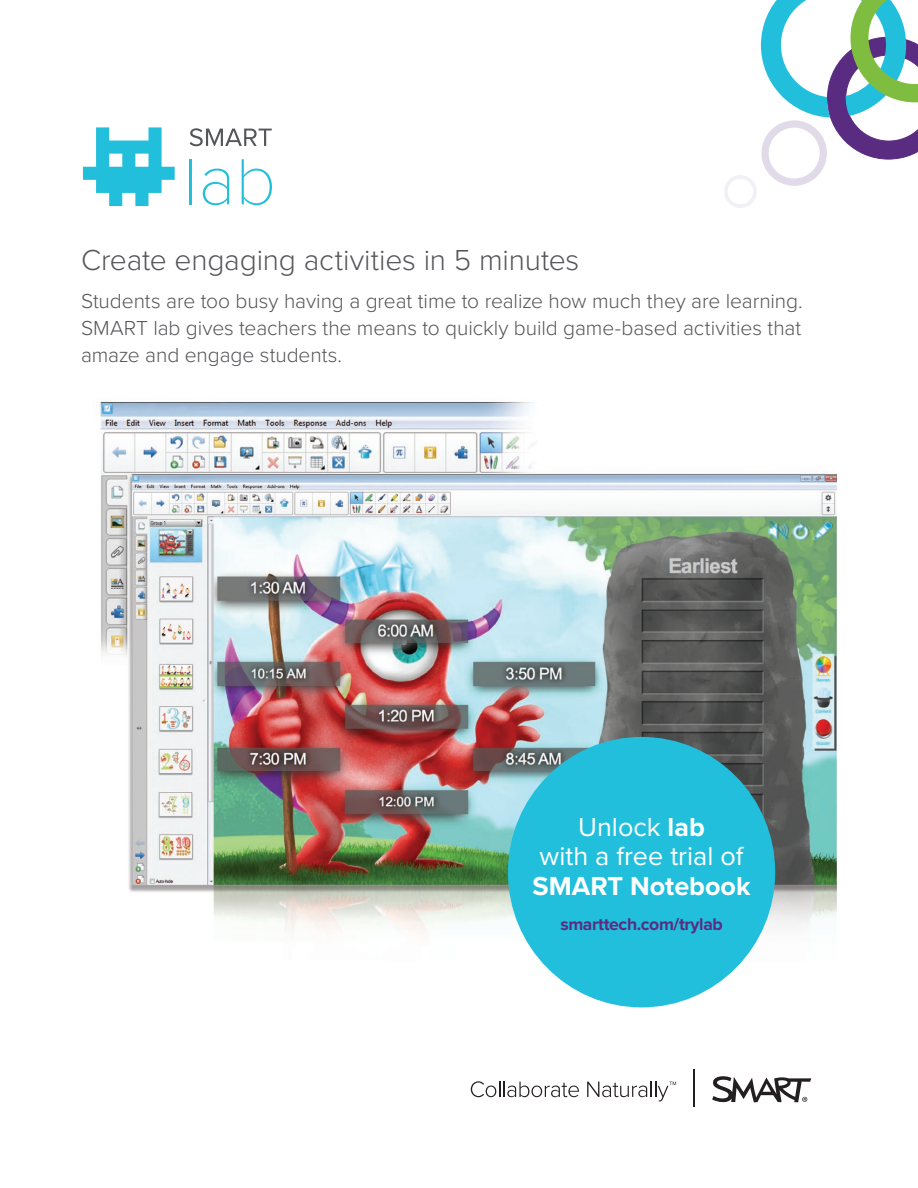
<style>
.page{position:relative;width:918px;height:1188px;background:#fff}
.page>*{position:absolute;margin:0;border:0;box-sizing:border-box;transform-origin:0 0}
.headline{font:300 30px "Proxima Nova";letter-spacing:-.005em;color:#555659}
.t1{font:27px/29.2px "Proxima Nova";color:#fff;text-align:center}
.Intro_Copy_smaller{font:300 21px/27px "Proxima Nova";letter-spacing:-.005em;color:#555659;text-align:justify}
.t2{font:700 17.55px "Proxima Nova";letter-spacing:-.02em;color:#592c82}
.s1{font-weight:700}
</style>
<div class="page">
<img style="left:99px;top:400px;width:738px;height:575px">
<svg style="left:724px;top:0;width:194px;height:208px"></svg>
<svg style="left:471px;top:1081px;width:108px;height:16px"></svg>
<hr style="left:693px;top:1069px;width:2px;height:38px;background:#231f20">
<svg style="left:712px;top:1076px;width:99px;height:27px"></svg>
<svg style="left:587px;top:1082px;width:89px;height:19px"></svg>
<div style="left:508px;top:737px;width:267px;height:270px;background:#22bfdc;border-radius:50%"></div>
<svg style="left:190px;top:128px;width:82px;height:18px"></svg>
<hr style="left:190px;top:159px;width:2px;height:45px;background:#22bfdc">
<svg style="left:203px;top:169px;width:26px;height:36px"></svg>
<svg style="left:242px;top:159px;width:30px;height:46px"></svg>
<svg style="left:83px;top:127px;width:92px;height:79px"></svg>
<p class="headline" style="left:81px;top:242px;width:500px">Create engaging activities in 5 minutes</p>
<p class="Intro_Copy_smaller" style="left:81px;top:288px;width:723px">Students are too busy having a great time to realize how much they are learning.<br>SMART lab gives teachers the means to quickly build game-based activities that amaze and engage students.</p>
<p class="t1" style="left:533px;top:813px;width:219px">Unlock <span class="s1">lab<br></span>with a free trial of<br><span class="s1">SMART Notebook</span></p>
<p class="t2" style="left:560px;top:913px;width:164px">smarttech.com/trylab</p>
</div>
